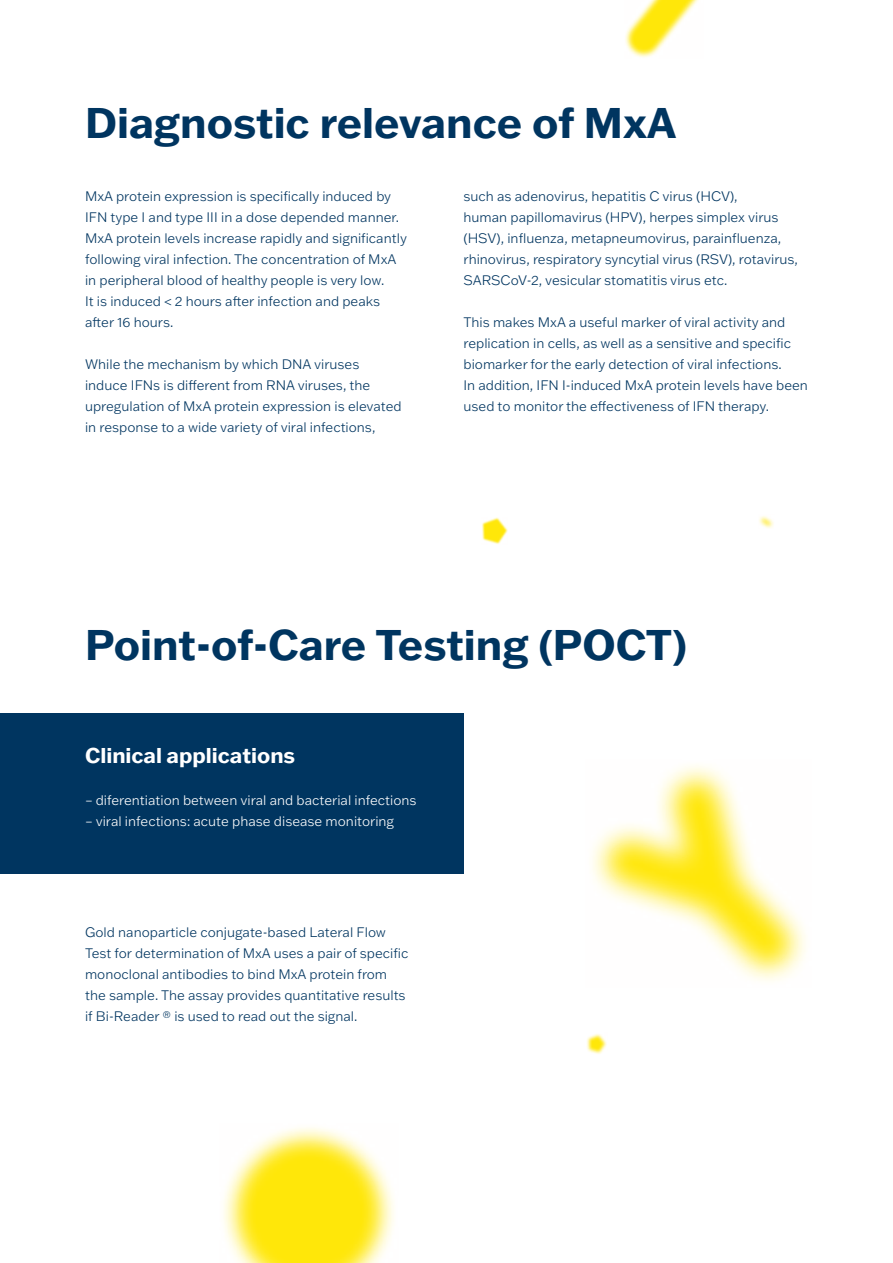
<style>
.page{position:relative;width:893px;height:1263px;background:#fff}
.page>*{position:absolute;margin:0;border:0;box-sizing:border-box;transform-origin:0 0}
.t1{font:700 42px "Franklin Gothic ATF";color:#003560}
.t2{font:700 21px "Franklin Gothic ATF";color:#fff}
.t3{font:300 13.5px/21px "Franklin Gothic ATF";color:#003560}
.t4{font:300 13.5px "Franklin Gothic ATF";color:#fff}
</style>
<div class="page">
<svg style="left:223px;top:1127px;width:171px;height:133px"></svg>
<svg style="left:238px;top:1141px;width:142px;height:122px;background:#ffeb37"></svg>
<svg style="left:482px;top:517px;width:26px;height:27px"></svg>
<svg style="left:483px;top:519px;width:23px;height:23px"></svg>
<svg style="left:587px;top:1034px;width:20px;height:20px"></svg>
<svg style="left:590px;top:1036px;width:15px;height:15px"></svg>
<svg style="left:759px;top:516px;width:15px;height:12px"></svg>
<svg style="left:762px;top:519px;width:8px;height:6px"></svg>
<svg style="left:625px;top:30px;width:27px;height:28px"></svg>
<svg style="left:628px;top:0;width:71px;height:55px"></svg>
<svg style="left:592px;top:765px;width:214px;height:216px"></svg>
<svg style="left:605px;top:779px;width:187px;height:188px"></svg>
<div style="left:0;top:713px;width:463px;height:160px;background:#003560"></div>
<h1 class="t1" style="left:85px;top:94px;width:593px">Diagnostic relevance of MxA</h1>
<p class="t3" style="left:85px;top:185px;width:323px">MxA protein expression is specifically induced by IFN type I and type III in a dose depended manner.<br>MxA protein levels increase rapidly and significantly following viral infection. The concentration of MxA in peripheral blood of healthy people is very low.<br>It is induced &lt; 2 hours after infection and peaks after 16 hours.</p>
<p class="t3" style="left:85px;top:353px;width:318px">While the mechanism by which DNA viruses induce IFNs is different from RNA viruses, the upregulation of MxA protein expression is elevated in response to a wide variety of viral infections,</p>
<p class="t3" style="left:463px;top:185px;width:336px">such as adenovirus, hepatitis C virus (HCV),<br>human papillomavirus (HPV), herpes simplex virus (HSV), influenza, metapneumovirus, parainfluenza, rhinovirus, respiratory syncytial virus (RSV), rotavirus, SARSCoV-2, vesicular stomatitis virus etc.</p>
<p class="t3" style="left:463px;top:312px;width:346px">This makes MxA a useful marker of viral activity and replication in cells, as well as a sensitive and specific biomarker for the early detection of viral infections.<br>In addition, IFN I-induced MxA protein levels have been used to monitor the effectiveness of IFN therapy.</p>
<h1 class="t1" style="left:85px;top:616px;width:603px">Point-of-Care Testing (POCT)</h1>
<h2 class="t2" style="left:85px;top:742px;width:212px">Clinical applications</h2>
<p class="t4" style="left:85px;top:792px;width:333px">– diferentiation between viral and bacterial infections</p>
<p class="t4" style="left:85px;top:813px;width:311px">– viral infections: acute phase disease monitoring</p>
<p class="t3" style="left:85px;top:921px;width:325px">Gold nanoparticle conjugate-based Lateral Flow Test for determination of MxA uses a pair of specific monoclonal antibodies to bind MxA protein from the sample. The assay provides quantitative results if Bi-Reader ® is used to read out the signal.</p>
</div>
